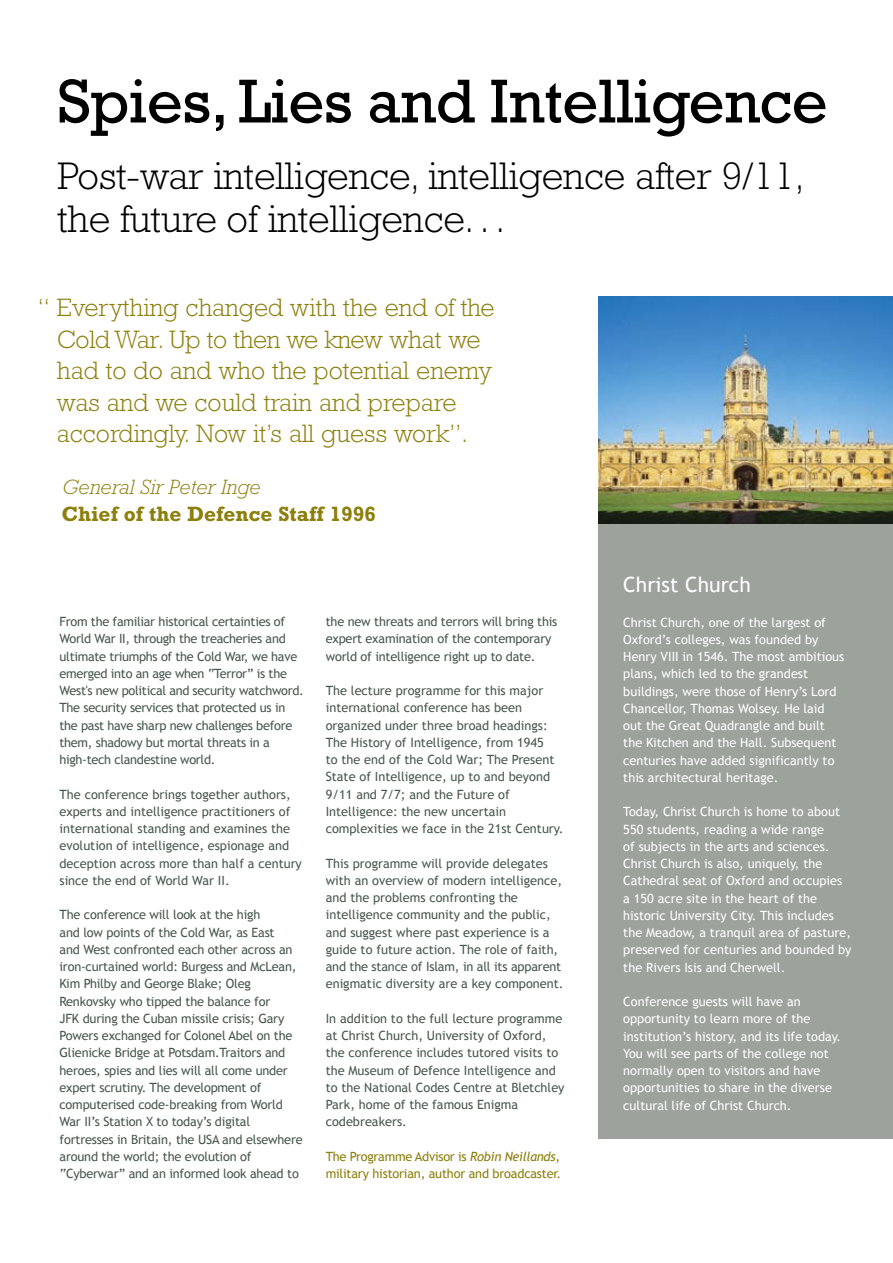
<style>
.page{position:relative;width:893px;height:1263px;background:#fff}
.page>*{position:absolute;margin:0;border:0;box-sizing:border-box;transform-origin:0 0}
.t1{font:63px "Rockwell";letter-spacing:-.01em;color:#000}
.t2{font:300 39px/43.5px "Rockwell";color:#000}
.t3{font:300 25.5px/31.5px "Rockwell";color:#8c7f0c}
.t4{font:700 21px "Rockwell";color:#8c7f0c}
.t5{font:italic 300 21px "Rockwell";color:#8c7f0c}
.t6{font:21px "Trebuchet MS";color:#fff}
.t7{font:12.75px/17.2px "Trebuchet MS";letter-spacing:-.015em;color:#48584f}
.t8{font:12.75px/17.2px "Trebuchet MS";color:#fff}
.t9{font:12.75px/17.2px "Trebuchet MS";letter-spacing:-.015em;color:#8c7f0c}
.s1{font-style:italic}
</style>
<div class="page">
<div style="left:598px;top:523px;width:295px;height:615px;background:#9da29d"></div>
<img style="left:598px;top:296px;width:295px;height:227px">
<h1 class="t1" style="left:58px;top:65px;width:772px">Spies, Lies and Intelligence</h1>
<h2 class="t2" style="left:58px;top:153px;width:748px">Post-war intelligence, intelligence after 9/11, the future of intelligence. . .</h2>
<h3 class="t3" style="left:57px;top:292px;width:439px;text-indent:-19px">“ Everything changed with the end of the Cold War. Up to then we knew what we had to do and who the potential enemy was and we could train and prepare accordingly. Now it’s all guess work”.</h3>
<h3 class="t5" style="left:62px;top:475px;width:200px">General Sir Peter Inge</h3>
<h3 class="t4" style="left:62px;top:501px;width:316px">Chief of the Defence Staff 1996</h3>
<p class="t7" style="left:60px;top:613px;width:246px">From the familiar historical certainties of World War II, through the treacheries and ultimate triumphs of the Cold War, we have emerged into an age when “Terror” is the West's new political and security watchword.<br>The security services that protected us in the past have sharp new challenges before them, shadowy but mortal threats in a high-tech clandestine world.</p>
<p class="t7" style="left:60px;top:785px;width:244px">The conference brings together authors, experts and intelligence practitioners of international standing and examines the evolution of intelligence, espionage and deception across more than half a century since the end of World War II.</p>
<p class="t7" style="left:60px;top:906px;width:245px">The conference will look at the high<br>and low points of the Cold War, as East<br>and West confronted each other across an iron-curtained world: Burgess and McLean, Kim Philby and George Blake; Oleg Renkovsky who tipped the balance for<br>JFK during the Cuban missile crisis; Gary Powers exchanged for Colonel Abel on the Glienicke Bridge at Potsdam.Traitors and heroes, spies and lies will all come under expert scrutiny. The development of computerised code-breaking from World War II’s Station X to today’s digital fortresses in Britain, the USA and elsewhere around the world; the evolution of “Cyberwar” and an informed look ahead to</p>
<p class="t7" style="left:326px;top:613px;width:233px">the new threats and terrors will bring this expert examination of the contemporary world of intelligence right up to date.</p>
<p class="t7" style="left:326px;top:682px;width:239px">The lecture programme for this major international conference has been organized under three broad headings:<br>The History of Intelligence, from 1945<br>to the end of the Cold War; The Present State of Intelligence, up to and beyond 9/11 and 7/7; and the Future of Intelligence: the new uncertain complexities we face in the 21st Century.</p>
<p class="t7" style="left:326px;top:854px;width:239px">This programme will provide delegates with an overview of modern intelligence, and the problems confronting the intelligence community and the public, and suggest where past experience is a guide to future action. The role of faith, and the stance of Islam, in all its apparent enigmatic diversity are a key component.</p>
<p class="t7" style="left:326px;top:1010px;width:240px">In addition to the full lecture programme at Christ Church, University of Oxford, the conference includes tutored visits to the Museum of Defence Intelligence and to the National Codes Centre at Bletchley Park, home of the famous Enigma codebreakers.</p>
<p class="t9" style="left:326px;top:1148px;width:237px">The Programme Advisor is <span class="s1">Robin Neillands</span>, military historian, author and broadcaster.</p>
<h3 class="t6" style="left:623px;top:572px;width:129px">Christ Church</h3>
<p class="t8" style="left:623px;top:614px;width:223px">Christ Church, one of the largest of Oxford’s colleges, was founded by Henry VIII in 1546. The most ambitious plans, which led to the grandest buildings, were those of Henry’s Lord Chancellor, Thomas Wolsey. He laid out the Great Quadrangle and built the Kitchen and the Hall. Subsequent centuries have added significantly to this architectural heritage.</p>
<p class="t8" style="left:623px;top:803px;width:230px">Today, Christ Church is home to about 550 students, reading a wide range<br>of subjects in the arts and sciences.<br>Christ Church is also, uniquely, the Cathedral seat of Oxford and occupies a 150 acre site in the heart of the historic University City. This includes the Meadow, a tranquil area of pasture, preserved for centuries and bounded by the Rivers Isis and Cherwell.</p>
<p class="t8" style="left:623px;top:993px;width:219px">Conference guests will have an opportunity to learn more of the institution’s history, and its life today.<br>You will see parts of the college not normally open to visitors and have opportunities to share in the diverse cultural life of Christ Church.</p>
</div>
